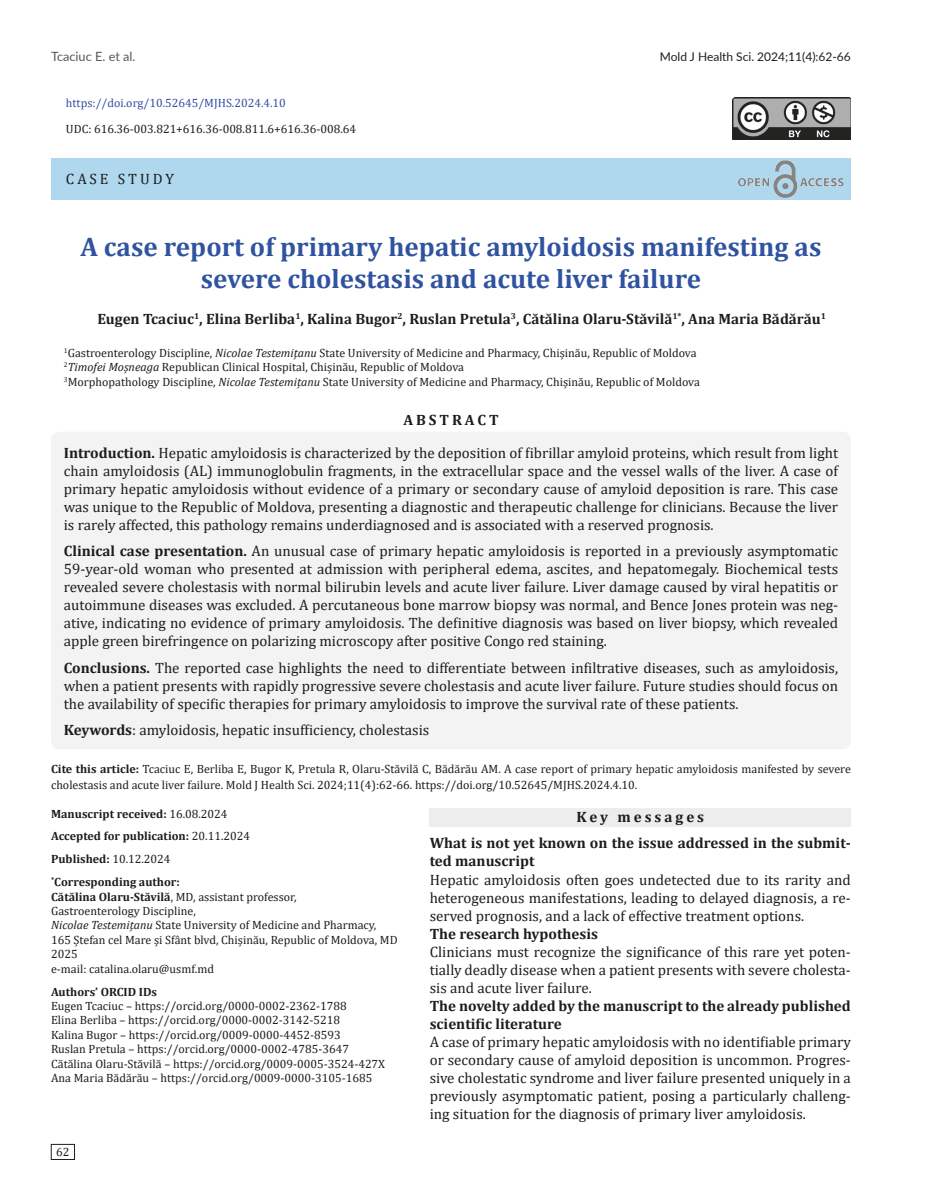
<style>
.page{position:relative;width:936px;height:1191px;background:#fff}
.page>*{position:absolute;margin:0;border:0;box-sizing:border-box;transform-origin:0 0}
.denumirea{font:700 27px/32.4px "Cambria";color:#3053a1;text-align:center}
.t1{font:15px/18px "Cambria";color:#1d1d1b;text-align:justify}
.t2{font:700 15px/18px "Cambria";color:#1d1d1b}
.t3{font:700 15px "Cambria";letter-spacing:.2em;color:#1d1d1b}
.t4{font:15px "Cambria";letter-spacing:.2em;color:#1d1d1b}
.t5{font:12.75px "Lato";color:#575756}
.data_primirii{font:12px/16.5px "Cambria";color:#1d1d1b}
.t6{font:700 12px "Cambria";color:#1d1d1b}
.data_primirii-2{font:12px "Cambria";color:#3053a1}
.t7{font:12px "Lato";color:#1d1d1b}
.s1{font-style:italic}
.s2{font-weight:700}
.s3{font-weight:400}
</style>
<div class="page">
<div style="left:51px;top:1144px;width:24px;height:15px;border:1px solid #1d1d1b"></div>
<div style="left:51px;top:158px;width:799px;height:42px;background:#afd7ee"></div>
<div style="left:429px;top:808px;width:421px;height:18px;background:#ededed"></div>
<img style="left:732px;top:98px;width:118px;height:41px">
<img style="left:738px;top:161px;width:105px;height:37px">
<div style="left:51px;top:432px;width:799px;height:317px;background:#f3f3f3;border-radius:9px"></div>
<p class="t5" style="left:51px;top:48px;width:86px">Tcaciuc E. et al.</p>
<p class="t7" style="left:659px;top:48px;width:192px">Mold J Health Sci. 2024;11(4):62-66</p>
<p class="data_primirii-2" style="left:66px;top:96px;width:221px">https://doi.org/10.52645/MJHS.2024.4.10</p>
<p class="data_primirii" style="left:66px;top:120px;width:292px">UDC: 616.36-003.821+616.36-008.811.6+616.36-008.64</p>
<p class="t4" style="left:66px;top:170px;width:109px">CASE STUDY</p>
<p class="denumirea" style="left:80px;top:230px;width:742px">A case report of primary hepatic amyloidosis manifesting as severe cholestasis and acute liver failure</p>
<p class="t2" style="left:97px;top:310px;width:730px">Eugen Tcaciuc<sup>1</sup>, Elina Berliba<sup>1</sup>, Kalina Bugor<sup>2</sup>, Ruslan Pretula<sup>3</sup>, Cătălina Olaru-Stăvilă<sup>1*</sup>, Ana Maria Bădărău<sup>1</sup></p>
<p class="data_primirii" style="left:64px;top:344px;width:634px"><sup>1</sup>Gastroenterology Discipline, <span class="s1">Nicolae Testemițanu</span> State University of Medicine and Pharmacy, Chișinău, Republic of Moldova</p>
<p class="data_primirii" style="left:64px;top:359px;width:402px"><sup>2</sup><span class="s1">Timofei Moșneaga</span> Republican Clinical Hospital, Chișinău, Republic of Moldova</p>
<p class="data_primirii" style="left:64px;top:373px;width:637px"><sup>3</sup>Morphopathology Discipline, <span class="s1">Nicolae Testemițanu</span> State University of Medicine and Pharmacy, Chișinău, Republic of Moldova</p>
<p class="t3" style="left:403px;top:409px;width:97px">ABSTRACT</p>
<p class="t1" style="left:64px;top:443px;width:775px"><span class="s2">Introduction.</span> Hepatic amyloidosis is characterized by the deposition of fibrillar amyloid proteins, which result from light chain amyloidosis (AL) immunoglobulin fragments, in the extracellular space and the vessel walls of the liver. A case of primary hepatic amyloidosis without evidence of a primary or secondary cause of amyloid deposition is rare. This case was unique to the Republic of Moldova, presenting a diagnostic and therapeutic challenge for clinicians. Because the liver is rarely affected, this pathology remains underdiagnosed and is associated with a reserved prognosis.</p>
<p class="t1" style="left:64px;top:542px;width:775px"><span class="s2">Clinical case presentation.</span> An unusual case of primary hepatic amyloidosis is reported in a previously asymptomatic 59-year-old woman who presented at admission with peripheral edema, ascites, and hepatomegaly. Biochemical tests revealed severe cholestasis with normal bilirubin levels and acute liver failure. Liver damage caused by viral hepatitis or autoimmune diseases was excluded. A percutaneous bone marrow biopsy was normal, and Bence Jones protein was neg&shy;ative, indicating no evidence of primary amyloidosis. The definitive diagnosis was based on liver biopsy, which revealed apple green birefringence on polarizing microscopy after positive Congo red staining.</p>
<p class="t1" style="left:64px;top:658px;width:775px"><span class="s2">Conclusions.</span> The reported case highlights the need to differentiate between infiltrative diseases, such as amyloidosis, when a patient presents with rapidly progressive severe cholestasis and acute liver failure. Future studies should focus on the availability of specific therapies for primary amyloidosis to improve the survival rate of these patients.</p>
<p class="t1" style="left:64px;top:721px;width:367px"><span class="s2">Keywords</span>: amyloidosis, hepatic insufficiency, cholestasis</p>
<p class="data_primirii" style="left:51px;top:760px;width:801px"><span class="s2">Cite this article:</span> Tcaciuc E, Berliba E, Bugor K, Pretula R, Olaru-Stăvilă C, Bădărău AM. A case report of primary hepatic amyloidosis manifested by severe cholestasis and acute liver failure. Mold J Health Sci. 2024;11(4):62-66. https://doi.org/10.52645/MJHS.2024.4.10.</p>
<p class="t6" style="left:51px;top:805px;width:178px">Manuscript received: <span class="s3">16.08.2024</span></p>
<p class="t6" style="left:51px;top:828px;width:200px">Accepted for publication: <span class="s3">20.11.2024</span></p>
<p class="t6" style="left:51px;top:850px;width:121px">Published: <span class="s3">10.12.2024</span></p>
<p class="t6" style="left:51px;top:873px;width:130px"><sup>*</sup>Corresponding author:</p>
<p class="data_primirii" style="left:51px;top:888px;width:247px"><span class="s2">Cătălina Olaru-Stăvilă</span>, MD, assistant professor,</p>
<p class="data_primirii" style="left:51px;top:902px;width:146px">Gastroenterology Discipline,</p>
<p class="data_primirii" style="left:51px;top:917px;width:327px"><span class="s1">Nicolae Testemițanu</span> State University of Medicine and Pharmacy,</p>
<p class="data_primirii" style="left:51px;top:932px;width:348px;line-height:14.4px">165 Ștefan cel Mare și Sfânt blvd, Chișinău, Republic of Moldova, MD<br>2025</p>
<p class="data_primirii" style="left:51px;top:960px;width:164px">e-mail: catalina.olaru@usmf.md</p>
<p class="t6" style="left:51px;top:983px;width:107px">Authors’ ORCID IDs</p>
<p class="data_primirii" style="left:51px;top:997px;width:297px">Eugen Tcaciuc – https://orcid.org/0000-0002-2362-1788</p>
<p class="data_primirii" style="left:51px;top:1012px;width:290px">Elina Berliba – https://orcid.org/0000-0002-3142-5218</p>
<p class="data_primirii" style="left:51px;top:1026px;width:291px">Kalina Bugor – https://orcid.org/0009-0000-4452-8593</p>
<p class="data_primirii" style="left:51px;top:1040px;width:299px">Ruslan Pretula – https://orcid.org/0000-0002-4785-3647</p>
<p class="data_primirii" style="left:51px;top:1055px;width:335px">Cătălina Olaru-Stăvilă – https://orcid.org/0009-0005-3524-427X</p>
<p class="data_primirii" style="left:51px;top:1069px;width:323px">Ana Maria Bădărău – https://orcid.org/0009-0000-3105-1685</p>
<p class="data_primirii" style="left:56px;top:1143px;width:15px">62</p>
<p class="t3" style="left:576px;top:806px;width:129px">Key messages</p>
<p class="t2" style="left:429px;top:834px;width:422px">What is not yet known on the issue addressed in the submit&shy;ted manuscript</p>
<p class="t1" style="left:429px;top:870px;width:422px">Hepatic amyloidosis often goes undetected due to its rarity and heterogeneous manifestations, leading to delayed diagnosis, a re&shy;served prognosis, and a lack of effective treatment options.</p>
<p class="t2" style="left:429px;top:924px;width:170px">The research hypothesis</p>
<p class="t1" style="left:429px;top:942px;width:422px">Clinicians must recognize the significance of this rare yet poten&shy;tially deadly disease when a patient presents with severe cholesta&shy;sis and acute liver failure.</p>
<p class="t2" style="left:429px;top:996px;width:422px">The novelty added by the manuscript to the already published scientific literature</p>
<p class="t1" style="left:429px;top:1032px;width:422px">A case of primary hepatic amyloidosis with no identifiable primary or secondary cause of amyloid deposition is uncommon. Progres&shy;sive cholestatic syndrome and liver failure presented uniquely in a previously asymptomatic patient, posing a particularly challeng&shy;ing situation for the diagnosis of primary liver amyloidosis.</p>
</div>
